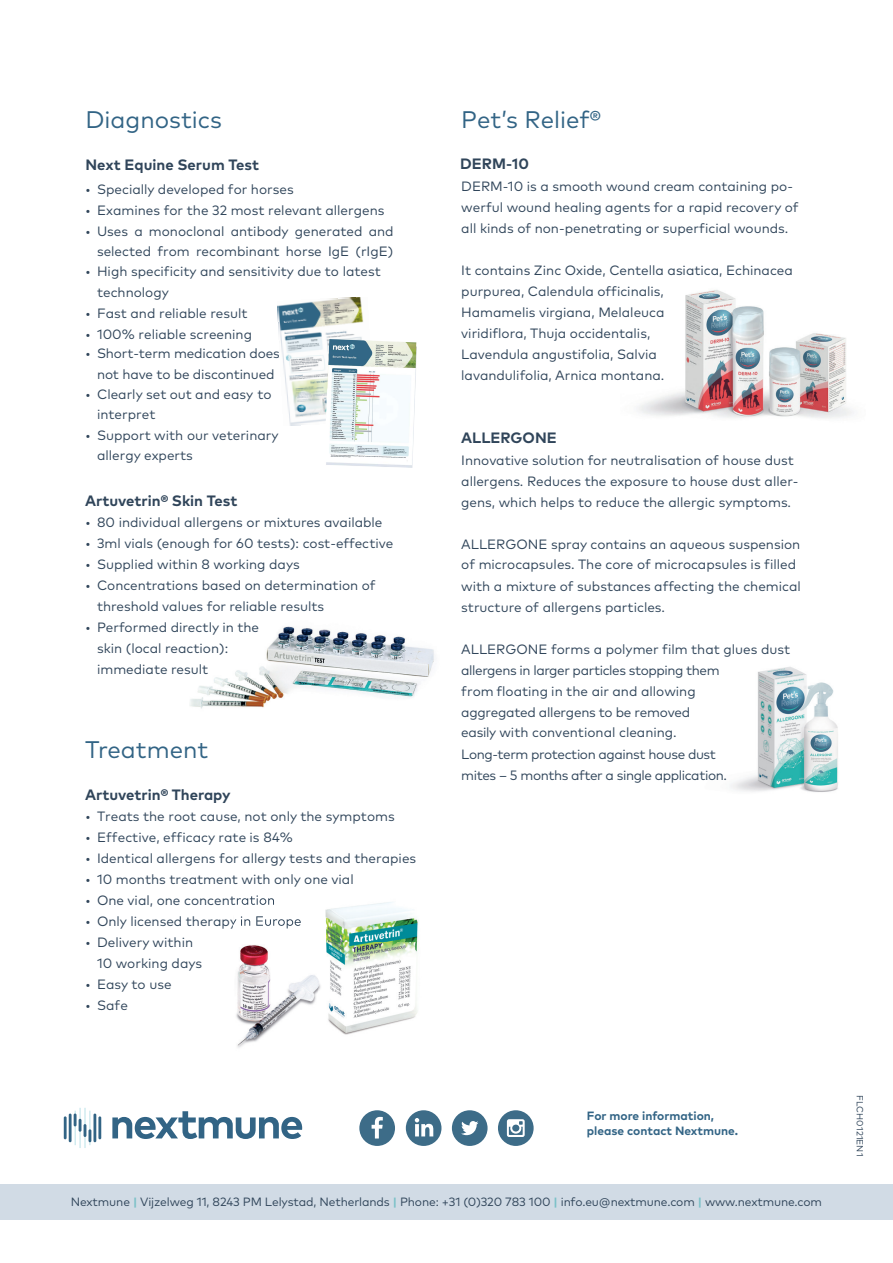
<style>
.page{position:relative;width:893px;height:1263px;background:#fff}
.page>*{position:absolute;margin:0;border:0;box-sizing:border-box;transform-origin:0 0}
.t1{font:24px "FF Mark Pro";color:#326485}
.t2{font:700 15px "FF Mark Pro";color:#30455a}
.t3{font:13.5px/21px "FF Mark Pro";color:#30455a}
.t4{font:13.5px/21px "FF Mark Pro";letter-spacing:-.02em;color:#30455a}
.t5{font:13.5px/20.2px "FF Mark Pro";color:#30455a;text-align:right}
.t6{font:12px "FF Mark Pro";letter-spacing:-.01em;color:#30455a}
.t7{font:700 12px/15px "FF Mark Pro";color:#326485}
.t8{font:9px "FF Mark Pro";color:#30455a}
.s1{font-style:inherit}
.s2{font-weight:700;color:#7bc1c8}
</style>
<div class="page">
<img style="left:730px;top:667px;width:108px;height:125px">
<img style="left:638px;top:290px;width:216px;height:129px">
<img style="left:190px;top:626px;width:244px;height:83px">
<div style="left:452px;top:1110px;width:36px;height:36px;background:#3d6c88;border-radius:50%"></div>
<svg style="left:461px;top:1121px;width:17px;height:14px"></svg>
<div style="left:406px;top:1110px;width:35px;height:36px;background:#3d6c88;border-radius:50%"></div>
<svg style="left:415px;top:1118px;width:18px;height:18px"></svg>
<div style="left:359px;top:1110px;width:36px;height:36px;background:#3d6c88;border-radius:50%"></div>
<svg style="left:372px;top:1117px;width:11px;height:21px"></svg>
<div style="left:498px;top:1110px;width:36px;height:36px;background:#3d6c88;border-radius:50%"></div>
<svg style="left:507px;top:1119px;width:18px;height:18px"></svg>
<img style="left:326px;top:902px;width:92px;height:41px">
<img style="left:326px;top:943px;width:92px;height:92px">
<img style="left:236px;top:928px;width:82px;height:120px">
<img style="left:234px;top:895px;width:40px;height:10px">
<img style="left:234px;top:916px;width:67px;height:12px">
<img style="left:318px;top:910px;width:8px;height:81px">
<svg style="left:112px;top:1111px;width:190px;height:28px"></svg>
<hr style="left:93px;top:1113px;width:3px;height:29px;background:#326485">
<hr style="left:64px;top:1116px;width:3px;height:23px;background:#326485">
<hr style="left:98px;top:1116px;width:3px;height:23px;background:#326485">
<hr style="left:69px;top:1113px;width:3px;height:29px;background:#326485">
<svg style="left:74px;top:1108px;width:17px;height:40px"></svg>
<div style="left:0;top:1184px;width:893px;height:35px;background:#d1dbe5"></div>
<img style="left:277px;top:297px;width:87px;height:128px">
<img style="left:325px;top:340px;width:91px;height:127px">
<h1 class="t1" style="left:85px;top:101px;width:138px">Diagnostics</h1>
<p class="t2" style="left:85px;top:153px;width:175px">Next Equine Serum Test</p>
<p class="t3" style="left:85px;top:178px;width:210px">• Specially developed for horses</p>
<p class="t5" style="left:85px;top:199px;width:301px"><span class="s1">•</span> Examines for the 32 most relevant allergens</p>
<p class="t5" style="left:85px;top:220px;width:310px"><span class="s1">•</span> Uses a monoclonal antibody generated and selected from recombinant horse IgE (rIgE)</p>
<p class="t3" style="left:97px;top:260px;width:285px;text-indent:-12px">• High specificity and sensitivity due to latest technology</p>
<p class="t3" style="left:85px;top:301px;width:164px">• Fast and reliable result</p>
<p class="t3" style="left:85px;top:322px;width:168px">• 100% reliable screening</p>
<p class="t3" style="left:85px;top:342px;width:196px;text-align:center">• Short-term medication does not have to be discontinued</p>
<p class="t3" style="left:97px;top:383px;width:176px;text-indent:-12px">• Clearly set out and easy to interpret</p>
<p class="t3" style="left:97px;top:423px;width:183px;text-indent:-12px">• Support with our veterinary allergy experts</p>
<p class="t2" style="left:85px;top:489px;width:154px">Artuvetrin® Skin Test</p>
<p class="t3" style="left:85px;top:510px;width:299px">• 80 individual allergens or mixtures available</p>
<p class="t3" style="left:85px;top:531px;width:310px">• 3ml vials (enough for 60 tests): cost-effective</p>
<p class="t3" style="left:85px;top:552px;width:216px">• Supplied within 8 working days</p>
<p class="t3" style="left:97px;top:573px;width:280px;text-indent:-12px">• Concentrations based on determination of threshold values for reliable results</p>
<p class="t3" style="left:97px;top:615px;width:164px;text-indent:-12px">• Performed directly in the skin (local reaction): immediate result</p>
<h1 class="t1" style="left:85px;top:731px;width:125px">Treatment</h1>
<p class="t2" style="left:85px;top:783px;width:147px">Artuvetrin® Therapy</p>
<p class="t3" style="left:85px;top:804px;width:311px">• Treats the root cause, not only the symptoms</p>
<p class="t3" style="left:85px;top:825px;width:209px">• Effective, efficacy rate is <span class="s1">84</span>%</p>
<p class="t3" style="left:85px;top:846px;width:333px">• Identical allergens for allergy tests and therapies</p>
<p class="t3" style="left:85px;top:867px;width:270px">• 10 months treatment with only one vial</p>
<p class="t3" style="left:85px;top:888px;width:192px">• One vial, one concentration</p>
<p class="t3" style="left:85px;top:909px;width:219px">• Only licensed therapy in Europe</p>
<p class="t3" style="left:97px;top:930px;width:107px;text-indent:-12px">• Delivery within<br>10 working days</p>
<p class="t3" style="left:85px;top:972px;width:88px">• Easy to use</p>
<p class="t3" style="left:85px;top:993px;width:44px">• Safe</p>
<h1 class="t1" style="left:461px;top:101px;width:141px">Pet’s Relief®</h1>
<p class="t2" style="left:460px;top:152px;width:70px">DERM-10</p>
<p class="t3" style="left:461px;top:175px;width:339px">DERM-10 is a smooth wound cream containing po&shy;werful wound healing agents for a rapid recovery of all kinds of non-penetrating or superficial wounds.</p>
<p class="t3" style="left:461px;top:259px;width:333px">It contains Zinc Oxide, Centella asiatica, Echinacea purpurea, Calendula officinalis,<br>Hamamelis virgiana, Melaleuca<br>viridiflora, Thuja occidentalis,<br>Lavendula angustifolia, Salvia<br>lavandulifolia, Arnica montana.</p>
<p class="t2" style="left:461px;top:426px;width:97px">ALLERGONE</p>
<p class="t3" style="left:461px;top:448px;width:339px">Innovative solution for neutralisation of house dust allergens. Reduces the exposure to house dust aller&shy;gens, which helps to reduce the allergic symptoms.</p>
<p class="t3" style="left:461px;top:532px;width:341px">ALLERGONE spray contains an aqueous suspension of microcapsules. The core of microcapsules is filled with a mixture of substances affecting the chemical structure of allergens particles.</p>
<p class="t4" style="left:461px;top:637px;width:330px">ALLERGONE forms a polymer film that glues dust allergens in larger particles stopping them<br>from floating in the air and allowing<br>aggregated allergens to be removed<br><span class="s1">easily</span> with conventional cleaning.<br>Long-term protection against house dust<br>mites – 5 months after a single application.</p>
<p class="t7" style="left:587px;top:1107px;width:153px">For more information, please contact Nextmune.</p>
<p class="t6" style="left:71px;top:1193px;width:753px">Nextmune <span class="s2">|</span> Vijzelweg 11, 8243 PM Lelystad, Netherlands <span class="s2">|</span> Phone: +31 (0)320 783 100 <span class="s2">|</span> info.eu@nextmune.com <span class="s2">|</span> www.nextmune.com</p>
<p class="t8" style="left:867px;top:1095px;width:63px;rotate:90deg">FLC<span class="s1">H0</span>12<span class="s1">1</span>EN<span class="s1">1</span></p>
</div>
